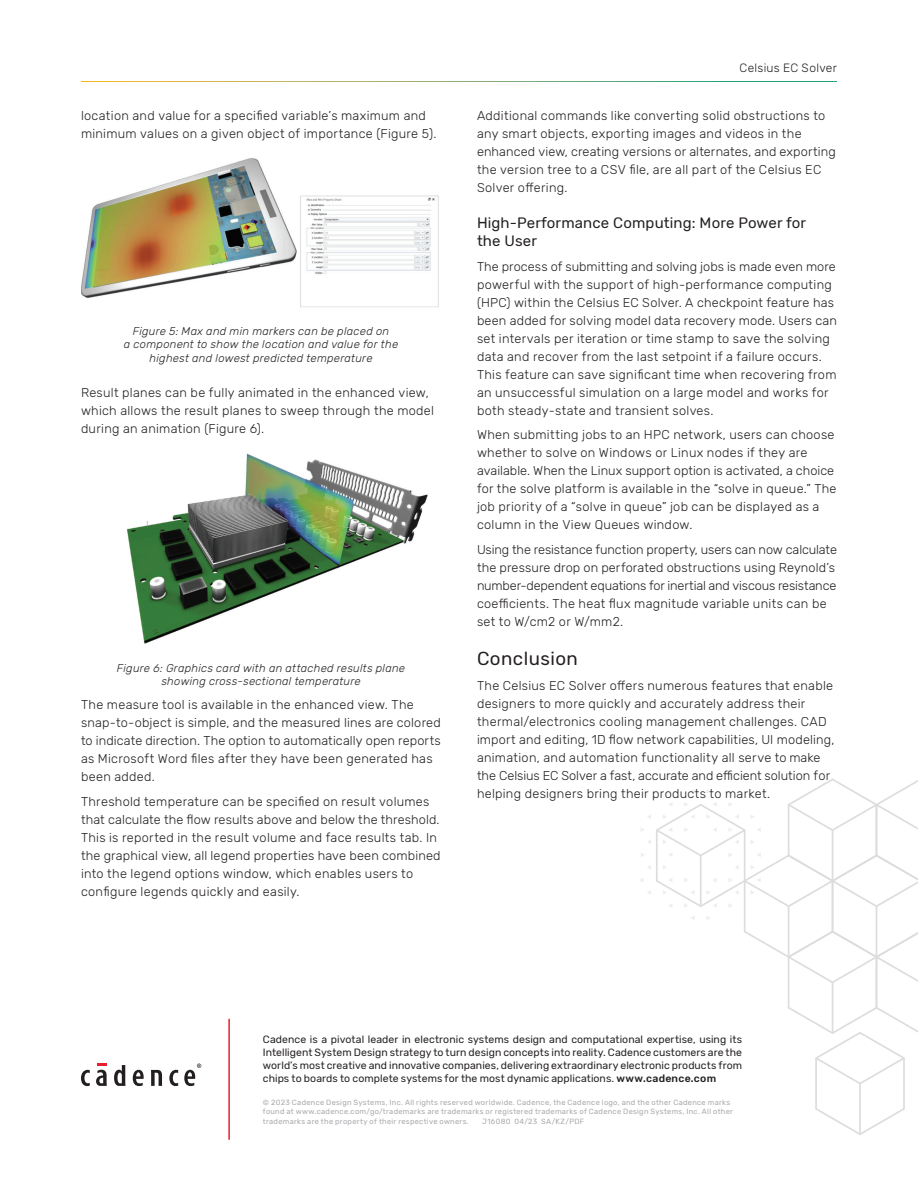
<style>
.page{position:relative;width:918px;height:1188px;background:#fff}
.page>*{position:absolute;margin:0;border:0;box-sizing:border-box;transform-origin:0 0}
.t1{font:18.75px "Rubik";letter-spacing:.025em;color:#231f20}
.t2{font:15px/18px "Rubik";letter-spacing:.01em;color:#231f20}
.t3{font:300 12.75px/18px "Rubik";letter-spacing:.02em;color:#231f20}
.t4{font:300 12px "Rubik";letter-spacing:.025em;color:#231f20}
.t5{font:italic 300 11.25px/13.5px "Rubik";letter-spacing:.025em;color:#231f20;text-align:center}
.t6{font:10.5px/13.2px "Rubik";letter-spacing:.005em;color:#231f20;text-align:justify}
.t7{font:7.5px/9.8px "Rubik";letter-spacing:.035em;color:#a8a9ad}
.s1{font-weight:500}
</style>
<div class="page">
<img style="left:81px;top:158px;width:358px;height:149px">
<img style="left:127px;top:453px;width:301px;height:191px">
<svg style="left:81px;top:81px;width:756px;height:1px"></svg>
<svg style="left:641px;top:778px;width:277px;height:357px"></svg>
<hr style="left:228px;top:1019px;width:2px;height:121px;background:#eb1c2c">
<svg style="left:81px;top:1070px;width:9px;height:16px"></svg>
<svg style="left:96px;top:1063px;width:11px;height:23px"></svg>
<svg style="left:114px;top:1065px;width:12px;height:21px"></svg>
<svg style="left:133px;top:1070px;width:11px;height:16px"></svg>
<svg style="left:151px;top:1070px;width:11px;height:16px"></svg>
<svg style="left:169px;top:1070px;width:9px;height:16px"></svg>
<svg style="left:184px;top:1064px;width:17px;height:22px"></svg>
<p class="t3" style="left:81px;top:107px;width:357px">location and value for a specified variable’s maximum and minimum values on a given object of importance (Figure 5).</p>
<p class="t5" style="left:124px;top:324px;width:276px">Figure 5: Max and min markers can be placed on<br>a component to show the location and value for the highest and lowest predicted temperature</p>
<p class="t3" style="left:81px;top:384px;width:355px">Result planes can be fully animated in the enhanced view, which allows the result planes to sweep through the model during an animation (Figure 6).</p>
<p class="t5" style="left:117px;top:661px;width:290px">Figure 6: Graphics card with an attached results plane showing cross-sectional temperature</p>
<p class="t3" style="left:81px;top:696px;width:362px">The measure tool is available in the enhanced view. The snap-to-object is simple, and the measured lines are colored to indicate direction. The option to automatically open reports as Microsoft Word files after they have been generated has been added.</p>
<p class="t3" style="left:81px;top:793px;width:361px">Threshold temperature can be specified on result volumes that calculate the flow results above and below the threshold.<br>This is reported in the result volume and face results tab. In the graphical view, all legend properties have been combined into the legend options window, which enables users to configure legends quickly and easily.</p>
<p class="t4" style="left:739px;top:61px;width:99px">Celsius EC Solver</p>
<p class="t3" style="left:477px;top:107px;width:360px">Additional commands like converting solid obstructions to any smart objects, exporting images and videos in the enhanced view, creating versions or alternates, and exporting the version tree to a CSV file, are all part of the Celsius EC Solver offering.</p>
<p class="t2" style="left:477px;top:214px;width:331px">High-Performance Computing: More Power for the User</p>
<p class="t3" style="left:477px;top:258px;width:362px">The process of submitting and solving jobs is made even more powerful with the support of high-performance computing (HPC) within the Celsius EC Solver. A checkpoint feature has been added for solving model data recovery mode. Users can set intervals per iteration or time stamp to save the solving data and recover from the last setpoint if a failure occurs.<br>This feature can save significant time when recovering from an unsuccessful simulation on a large model and works for both steady-state and transient solves.</p>
<p class="t3" style="left:477px;top:426px;width:361px">When submitting jobs to an HPC network, users can choose whether to solve on Windows or Linux nodes if they are available. When the Linux support option is activated, a choice for the solve platform is available in the “solve in queue.” The job priority of a “solve in queue” job can be displayed as a column in the View Queues window.</p>
<p class="t3" style="left:477px;top:541px;width:362px">Using the resistance function property, users can now calculate the pressure drop on perforated obstructions using Reynold’s number-dependent equations for inertial and viscous resistance coefficients. The heat flux magnitude variable units can be set to W/cm2 or W/mm2.</p>
<h1 class="t1" style="left:477px;top:648px;width:102px">Conclusion</h1>
<p class="t3" style="left:477px;top:677px;width:359px">The Celsius EC Solver offers numerous features that enable designers to more quickly and accurately address their thermal/electronics cooling management challenges. CAD import and editing, 1D flow network capabilities, UI modeling, animation, and automation functionality all serve to make the Celsius EC Solver a fast, accurate and efficient solution for helping designers bring their products to market.</p>
<p class="t6" style="left:263px;top:1033px;width:481px">Cadence is a pivotal leader in electronic systems design and computational expertise, using its Intelligent System Design strategy to turn design concepts into reality. Cadence customers are the world’s most creative and innovative companies, delivering extraordinary electronic products from chips to boards to complete systems for the most dynamic applications. <span class="s1">www.cadence.com</span></p>
<p class="t7" style="left:263px;top:1097px;width:472px">© 2023 Cadence Design Systems, Inc. All rights reserved worldwide. Cadence, the Cadence logo, and the other Cadence marks found at www.cadence.com/go/trademarks are trademarks or registered trademarks of Cadence Design Systems, Inc. All other trademarks are the property of their respective owners.</p>
<p class="t7" style="left:482px;top:1117px;width:103px">J16080 04/23 SA/KZ/PDF</p>
</div>
